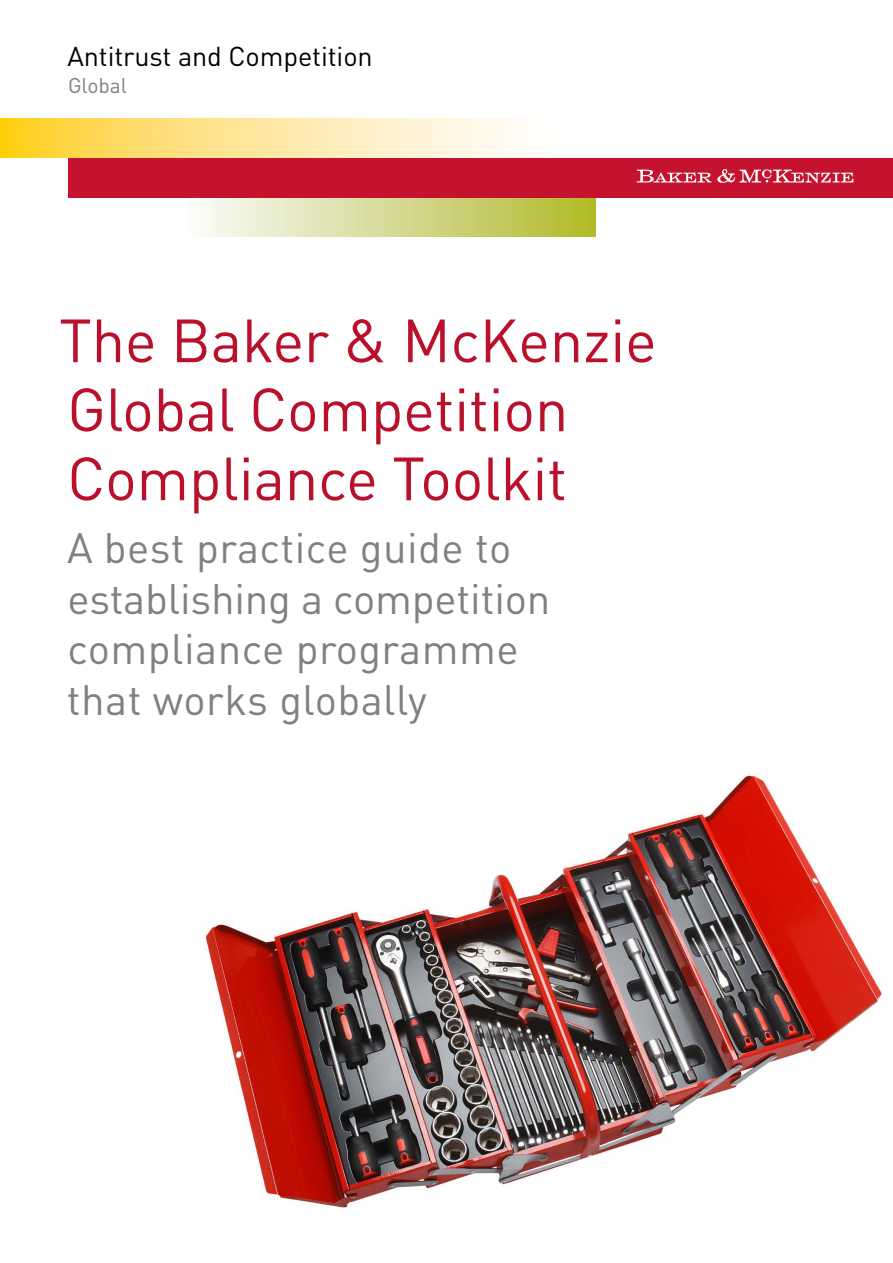
<style>
.page{position:relative;width:893px;height:1263px;background:#fff}
.page>*{position:absolute;margin:0;border:0;box-sizing:border-box;transform-origin:0 0}
.Cover_Heading{font:60px/69px "DINOT";letter-spacing:-.005em;color:#ba102c}
.Cover_Heading-2{font:42px/50.4px "DINOT";letter-spacing:.01em;color:#807f83}
.Identifier{font:27px "DINOT";letter-spacing:-.005em;color:#000}
.Sub-Identifier{font:21px "DINOT";letter-spacing:-.005em;color:#807f83}
</style>
<div class="page">
<div style="left:187px;top:197px;width:408px;height:40px;background:linear-gradient(to right,#fbfbfe,#b2ba2c)"></div>
<div style="left:68px;top:158px;width:825px;height:39px;background:#c4122f"></div>
<svg style="left:0;top:119px;width:518px;height:39px;background:#fee697"></svg>
<svg style="left:637px;top:170px;width:74px;height:12px"></svg>
<svg style="left:717px;top:169px;width:136px;height:14px"></svg>
<img style="left:204px;top:775px;width:679px;height:433px">
<p class="Identifier" style="left:67px;top:38px;width:307px">Antitrust and Competition</p>
<p class="Sub-Identifier" style="left:68px;top:71px;width:60px">Global</p>
<p class="Cover_Heading" style="left:59px;top:304px;width:599px">The Baker &amp; McKenzie<br>Global Competition<br>Compliance Toolkit</p>
<p class="Cover_Heading-2" style="left:67px;top:521px;width:485px">A best practice guide to establishing a competition compliance programme that works globally</p>
</div>
